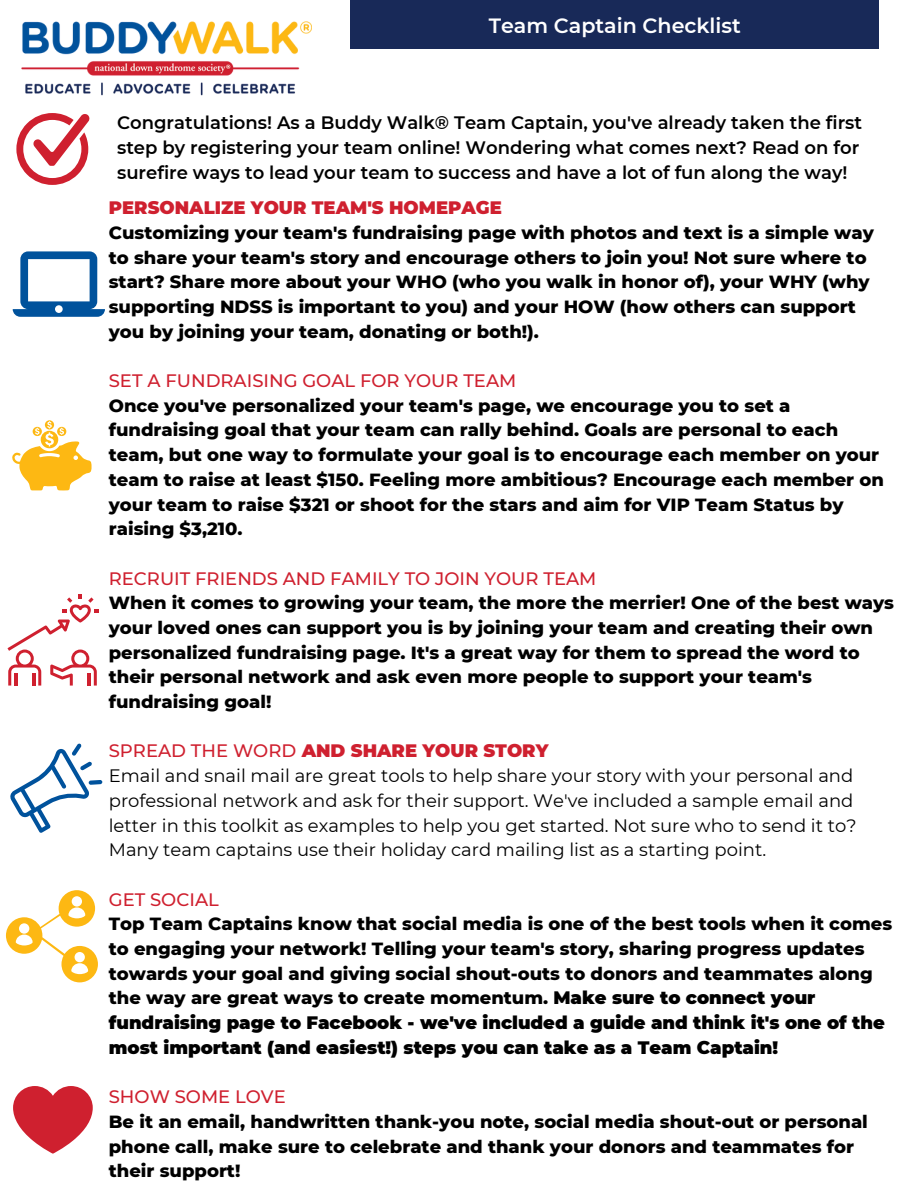
<style>
.page{position:relative;width:918px;height:1188px;background:#fff}
.page>*{position:absolute;margin:0;border:0;box-sizing:border-box;transform-origin:0 0}
.t1{font:600 20.7px "Montserrat";color:#fff}
.t2{font:800 18px/24.8px "Montserrat";color:#000}
.t3{font:18px/24.8px "Montserrat";color:#000}
.t4{font:600 18px/24.8px "Montserrat";color:#000}
.t5{font:900 18px "Montserrat";color:#cf202f}
.s1{font-weight:900;color:#cf202f}
.s2{font-weight:500;color:#cf202f}
.s3{font-weight:500}
.s4{font-weight:900}
</style>
<div class="page">
<div style="left:351px;top:0;width:528px;height:49px;background:#182958"></div>
<svg style="left:16px;top:113px;width:73px;height:72px"></svg>
<svg style="left:13px;top:251px;width:92px;height:66px"></svg>
<svg style="left:12px;top:420px;width:80px;height:71px"></svg>
<svg style="left:7px;top:594px;width:91px;height:91px"></svg>
<svg style="left:10px;top:743px;width:92px;height:90px"></svg>
<svg style="left:13px;top:1086px;width:80px;height:67px"></svg>
<svg style="left:6px;top:890px;width:92px;height:92px"></svg>
<img style="left:21px;top:21px;width:290px;height:75px">
<p class="t1" style="left:489px;top:13px;width:254px">Team Captain Checklist</p>
<p class="t4" style="left:117px;top:111px;width:747px">Congratulations! As a Buddy Walk® Team Captain, you've already taken the first step by registering your team online! Wondering what comes next? Read on for surefire ways to lead your team to success and have a lot of fun along the way!</p>
<p class="t2" style="left:109px;top:195px;width:767px"><span class="s1">PERSONALIZE YOUR TEAM'S HOMEPAGE<br></span>Customizing your team's fundraising page with photos and text is a simple way to share your team's story and encourage others to join you! Not sure where to start? Share more about your WHO (who you walk in honor of), your WHY (why supporting NDSS is important to you) and your HOW (how others can support you by joining your team, donating or both!).</p>
<h1 class="t2" style="left:109px;top:368px;width:777px"><span class="s2">SET A FUNDRAISING GOAL FOR YOUR TEAM<br></span>Once you've personalized your team's page, we encourage you to set a fundraising goal that your team can rally behind. Goals are personal to each team, but one way to formulate your goal is to encourage each member on your team to raise at least $150. Feeling more ambitious? Encourage each member on your team to raise $321 or shoot for the stars and aim for VIP Team Status by raising $3,210.</h1>
<p class="t2" style="left:109px;top:566px;width:787px"><span class="s2">RECRUIT FRIENDS AND FAMILY TO JOIN YOUR TEAM<br></span>When it comes to growing your team, the more the merrier! One of the best ways your loved ones can support you is by joining your team and creating their own personalized fundraising page. It's a great way for them to spread the word to their personal network and ask even more people to support your team's fundraising goal!</p>
<p class="t5" style="left:109px;top:740px;width:441px"><span class="s3">SPREAD THE WORD</span> AND SHARE YOUR STORY</p>
<p class="t3" style="left:109px;top:763px;width:749px">Email and snail mail are great tools to help share your story with your personal and professional network and ask for their support. We've included a sample email and letter in this toolkit as examples to help you get started. Not sure who to send it to?<br>Many team captains use their holiday card mailing list as a starting point.</p>
<p class="t2" style="left:109px;top:887px;width:785px"><span class="s2">GET SOCIAL<br></span>Top Team Captains know that social media is one of the best tools when it comes to engaging your network! Telling your team's story, sharing progress updates towards your goal and giving social shout-outs to donors and teammates along the way are great ways to create momentum. <span class="s4">Make sure to connect your fundraising page to Facebook - we've included a guide and think it's one of the most important (and easiest!) steps you can take as a Team Captain!</span></p>
<p class="t2" style="left:109px;top:1084px;width:761px"><span class="s2">SHOW SOME LOVE<br></span>Be it an email, handwritten thank-you note, social media shout-out or personal phone call, make sure to celebrate and thank your donors and teammates for their support!</p>
</div>
